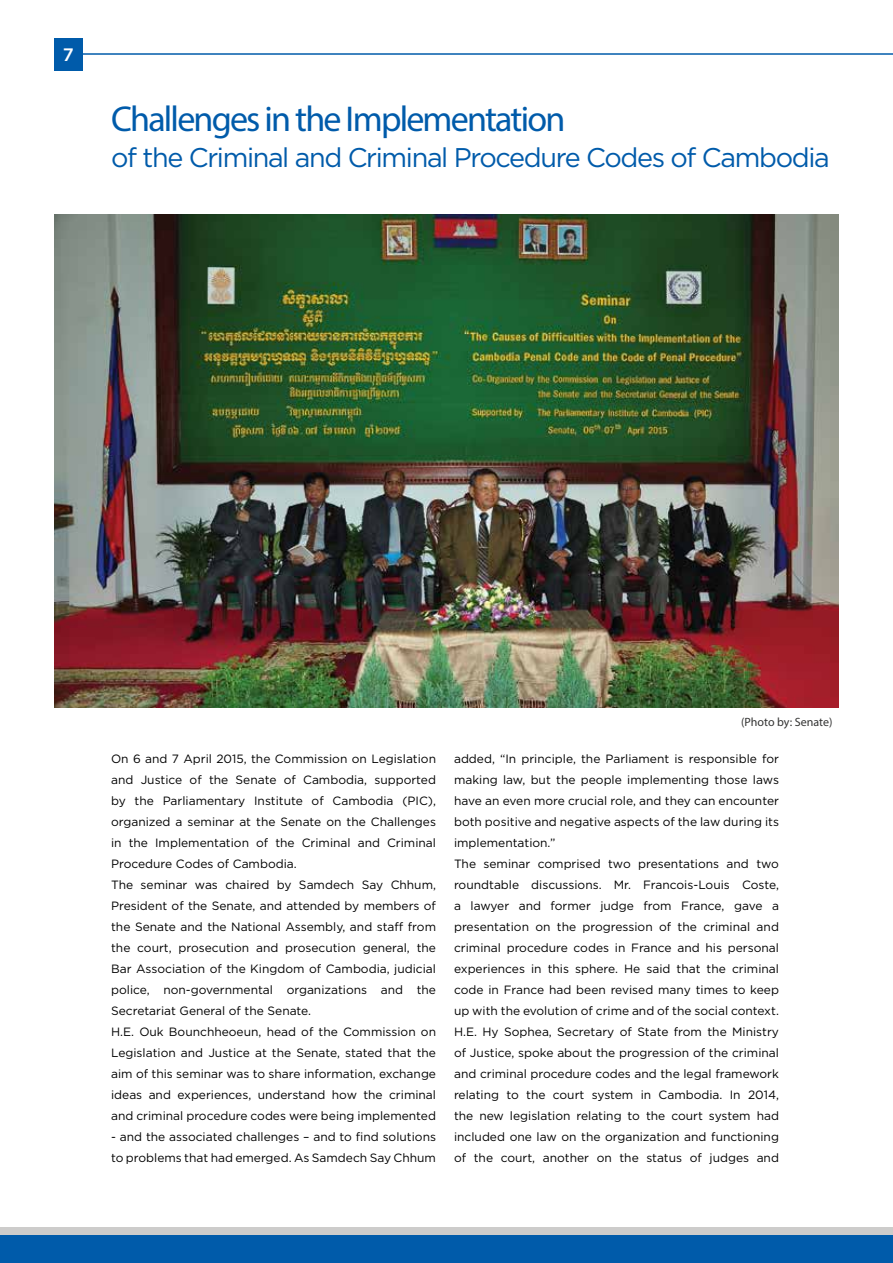
<style>
.page{position:relative;width:893px;height:1263px;background:#fff}
.page>*{position:absolute;margin:0;border:0;box-sizing:border-box;transform-origin:0 0}
.t1{font:36px "Myriad Pro";letter-spacing:-.05em;color:#005baa}
.t2{font:27px "Gotham";letter-spacing:-.05em;color:#005baa}
.t3{font:500 18px "Gotham";color:#fff}
.t4{font:12px/21px "Gotham";color:#000}
.t5{font:12px "Myriad Pro";color:#343433}
</style>
<div class="page">
<div style="left:0;top:1228px;width:893px;height:35px;background:#cdcccb"></div>
<div style="left:0;top:1235px;width:893px;height:28px;background:#005baa"></div>
<hr style="left:54px;top:53px;width:839px;height:2px;background:#005baa">
<div style="left:54px;top:39px;width:28px;height:32px;background:#005baa"></div>
<img style="left:54px;top:214px;width:785px;height:493px">
<h3 class="t3" style="left:63px;top:43px;width:12px">7</h3>
<h1 class="t1" style="left:111px;top:97px;width:456px">Challenges in the Implementation</h1>
<h2 class="t2" style="left:111px;top:140px;width:720px">of the Criminal and Criminal Procedure Codes of Cambodia</h2>
<p class="t4" style="left:111px;top:747px;width:326px">On 6 and 7 April 2015, the Commission on Legislation and Justice of the Senate of Cambodia, supported by the Parliamentary Institute of Cambodia (PIC), organized a seminar at the Senate on the Challenges in the Implementation of the Criminal and Criminal Procedure Codes of Cambodia.<br>The seminar was chaired by Samdech Say Chhum, President of the Senate, and attended by members of the Senate and the National Assembly, and staff from the court, prosecution and prosecution general, the Bar Association of the Kingdom of Cambodia, judicial police, non-governmental organizations and the Secretariat General of the Senate.<br>H.E. Ouk Bounchheoeun, head of the Commission on Legislation and Justice at the Senate, stated that the aim of this seminar was to share information, exchange ideas and experiences, understand how the criminal and criminal procedure codes were being implemented</p>
<p class="t4" style="left:111px;top:1125px;width:326px">- and the associated challenges – and to find solutions to problems that had emerged. As Samdech Say Chhum</p>
<p class="t5" style="left:741px;top:714px;width:93px">(Photo by: Senate)</p>
<p class="t4" style="left:454px;top:747px;width:326px">added, “In principle, the Parliament is responsible for making law, but the people implementing those laws have an even more crucial role, and they can encounter both positive and negative aspects of the law during its implementation.”<br>The seminar comprised two presentations and two roundtable discussions. Mr. Francois-Louis Coste, a lawyer and former judge from France, gave a presentation on the progression of the criminal and criminal procedure codes in France and his personal experiences in this sphere. He said that the criminal code in France had been revised many times to keep up with the evolution of crime and of the social context.<br>H.E. Hy Sophea, Secretary of State from the Ministry of Justice, spoke about the progression of the criminal and criminal procedure codes and the legal framework relating to the court system in Cambodia. In 2014, the new legislation relating to the court system had included one law on the organization and functioning of the court, another on the status of judges and</p>
</div>
